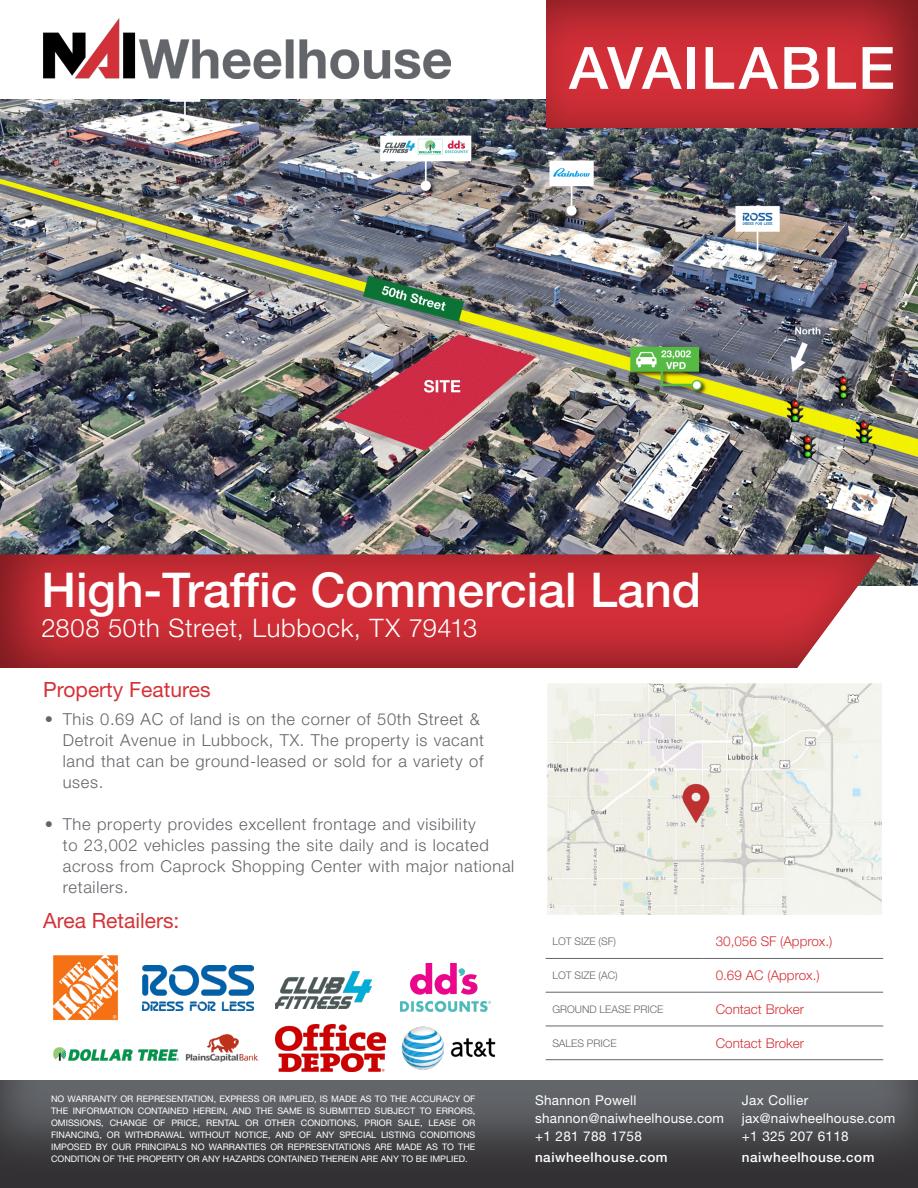
<style>
.page{position:relative;width:918px;height:1188px;background:#fff}
.page>*{position:absolute;margin:0;border:0;box-sizing:border-box;transform-origin:0 0}
.t1{font:500 58.5px "Helvetica Neue LT Std";letter-spacing:.03em;color:#fff}
.t2{font:500 48px "Helvetica Neue LT Std";color:#fff}
.t3{font:300 25.5px "Helvetica Neue LT Std";letter-spacing:.025em;color:#fff}
.t4{font:21px "Helvetica Neue LT Std";color:#d43238}
.Subhead{font:300 16.5px/21px "Helvetica Neue LT Std";letter-spacing:.04em;color:#62656a}
.t5{font:13.5px "Helvetica Neue LT Std";letter-spacing:.02em;color:#fff}
.t6{font:300 13.5px "Helvetica Neue LT Std";color:#d43238}
.t7{font:500 13.5px "Helvetica Neue LT Std";letter-spacing:.04em;color:#fff}
.t8{font:300 10.5px "Helvetica Neue LT Std";color:#62656a}
.t9{font:9px/12.1px "Helvetica Neue LT Std";color:#fff;text-align:justify}
</style>
<div class="page">
<div style="left:0;top:1078px;width:918px;height:110px;background:#231f20;opacity:.75"></div>
<img style="left:0;top:99px;width:918px;height:487px">
<img style="left:43px;top:18px;width:407px;height:60px">
<div style="left:545px;top:0;width:373px;height:130px;background:#231f20;opacity:.51"></div>
<hr style="left:546px;top:958px;width:156px;height:1px;background:#62656a">
<hr style="left:702px;top:958px;width:181px;height:1px;background:#62656a">
<hr style="left:546px;top:992px;width:156px;height:1px;background:#62656a">
<hr style="left:702px;top:992px;width:181px;height:1px;background:#62656a">
<hr style="left:546px;top:1026px;width:156px;height:1px;background:#62656a">
<hr style="left:702px;top:1026px;width:181px;height:1px;background:#62656a">
<hr style="left:546px;top:1059px;width:156px;height:1px;background:#62656a">
<hr style="left:702px;top:1059px;width:181px;height:1px;background:#62656a">
<div style="left:0;top:552px;width:884px;height:121px;background:#231f20;opacity:.5"></div>
<img style="left:53px;top:955px;width:66px;height:66px">
<img style="left:143px;top:966px;width:110px;height:44px">
<img style="left:401px;top:1026px;width:95px;height:44px">
<img style="left:275px;top:1025px;width:111px;height:46px">
<img style="left:275px;top:971px;width:96px;height:37px">
<img style="left:401px;top:964px;width:89px;height:48px">
<img style="left:185px;top:1034px;width:74px;height:28px">
<img style="left:53px;top:1047px;width:125px;height:14px">
<img style="left:548px;top:684px;width:333px;height:230px">
<div style="left:546px;top:682px;width:337px;height:234px;border:1px solid #fff"></div>
<img style="left:672px;top:779px;width:48px;height:49px">
<p class="t1" style="left:569px;top:33px;width:327px">AVAILABLE</p>
<p class="t2" style="left:41px;top:561px;width:661px">High-Traffic Commercial Land</p>
<p class="t3" style="left:41px;top:613px;width:437px">2808 50th Street, Lubbock, TX 79413</p>
<p class="t4" style="left:43px;top:677px;width:169px">Property Features</p>
<p class="Subhead" style="left:63px;top:708px;width:423px;text-indent:-18px">• This 0.69 AC of land is on the corner of 50th Street &amp; Detroit Avenue in Lubbock, TX. The property is vacant land that can be ground-leased or sold for a variety of uses.</p>
<p class="Subhead" style="left:63px;top:813px;width:453px;text-indent:-18px">• The property provides excellent frontage and visibility<br>to 23,002 vehicles passing the site daily and is located across from Caprock Shopping Center with major national retailers.</p>
<p class="t4" style="left:43px;top:908px;width:138px">Area Retailers:</p>
<p class="t9" style="left:51px;top:1092px;width:426px">NO WARRANTY OR REPRESENTATION, EXPRESS OR IMPLIED, IS MADE AS TO THE ACCURACY OF THE INFORMATION CONTAINED HEREIN, AND THE SAME IS SUBMITTED SUBJECT TO ERRORS, OMISSIONS, CHANGE OF PRICE, RENTAL OR OTHER CONDITIONS, PRIOR SALE, LEASE OR FINANCING, OR WITHDRAWAL WITHOUT NOTICE, AND OF ANY SPECIAL LISTING CONDITIONS IMPOSED BY OUR PRINCIPALS NO WARRANTIES OR REPRESENTATIONS ARE MADE AS TO THE CONDITION OF THE PROPERTY OR ANY HAZARDS CONTAINED THEREIN ARE ANY TO BE IMPLIED.</p>
<p class="t8" style="left:552px;top:935px;width:65px">LOT SIZE (SF)</p>
<p class="t6" style="left:716px;top:933px;width:118px">30,056 SF (Approx.)</p>
<p class="t8" style="left:552px;top:969px;width:67px">LOT SIZE (AC)</p>
<p class="t6" style="left:716px;top:967px;width:106px">0.69 AC (Approx.)</p>
<p class="t8" style="left:552px;top:1003px;width:113px">GROUND LEASE PRICE</p>
<p class="t6" style="left:716px;top:1001px;width:90px">Contact Broker</p>
<p class="t8" style="left:552px;top:1036px;width:66px">SALES PRICE</p>
<p class="t6" style="left:716px;top:1035px;width:90px">Contact Broker</p>
<p class="t5" style="left:535px;top:1092px;width:103px">Shannon Powell</p>
<p class="t5" style="left:535px;top:1110px;width:191px">shannon@naiwheelhouse.com</p>
<p class="t5" style="left:535px;top:1128px;width:108px">+1 281 788 1758</p>
<p class="t7" style="left:535px;top:1149px;width:134px">naiwheelhouse.com</p>
<p class="t5" style="left:742px;top:1092px;width:68px">Jax Collier</p>
<p class="t5" style="left:742px;top:1110px;width:155px">jax@naiwheelhouse.com</p>
<p class="t5" style="left:742px;top:1128px;width:108px">+1 325 207 6118</p>
<p class="t7" style="left:742px;top:1149px;width:134px">naiwheelhouse.com</p>
</div>
